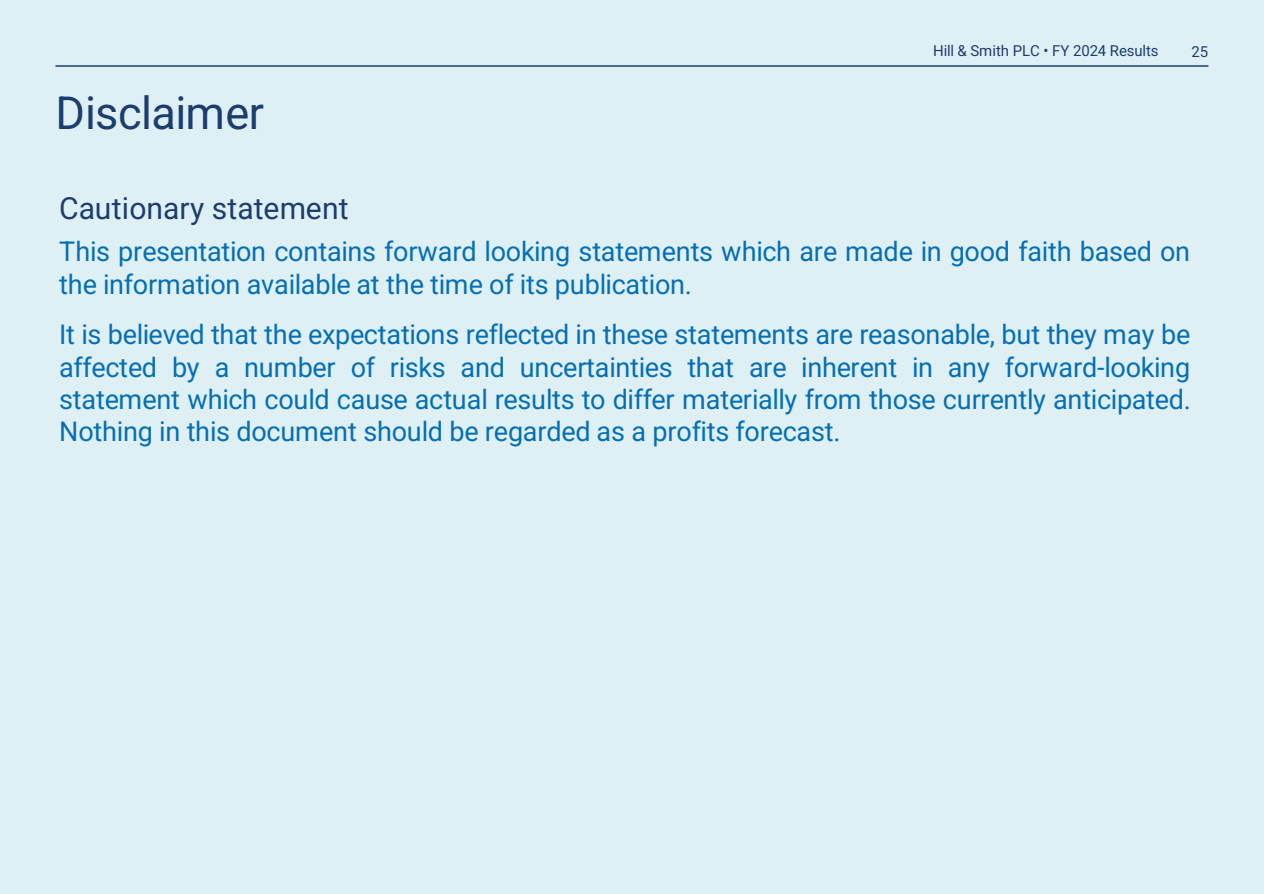
<style>
.page{position:relative;width:1264px;height:894px;background:#fff}
.page>*{position:absolute;margin:0;border:0;box-sizing:border-box;transform-origin:0 0}
.t1{font:45px "Roboto";letter-spacing:-.01em;color:#1b3d70}
.t2{font:30px "Roboto";letter-spacing:.005em;color:#1b3d70}
.t3{font:27px/32.4px "Roboto";letter-spacing:-.01em;color:#046fb7}
.Slide{font:15px "Roboto";letter-spacing:-.01em;color:#1b3d70}
</style>
<div class="page">
<div style="left:0;top:0;width:1263px;height:893px;background:#dff0f5"></div>
<hr style="left:56px;top:66px;width:1152px;height:1px;background:#1b3d70">
<h2 class="t1" style="left:56px;top:81px;width:210px">Disclaimer</h2>
<p class="Slide" style="left:932px;top:41px;width:227px">Hill &amp; Smith PLC • FY 2024 Results</p>
<p class="Slide" style="left:1191px;top:41px;width:18px">25</p>
<p class="t2" style="left:59px;top:187px;width:291px">Cautionary statement</p>
<p class="t3" style="left:59px;top:234px;width:1132px">This presentation contains forward looking statements which are made in good faith based on the information available at the time of its publication.</p>
<p class="t3" style="left:59px;top:317px;width:1133px;text-align:justify">It is believed that the expectations reflected in these statements are reasonable, but they may be affected by a number of risks and uncertainties that are inherent in any forward-looking statement which could cause actual results to differ materially from those currently anticipated.<br>Nothing in this document should be regarded as a profits forecast.</p>
</div>
